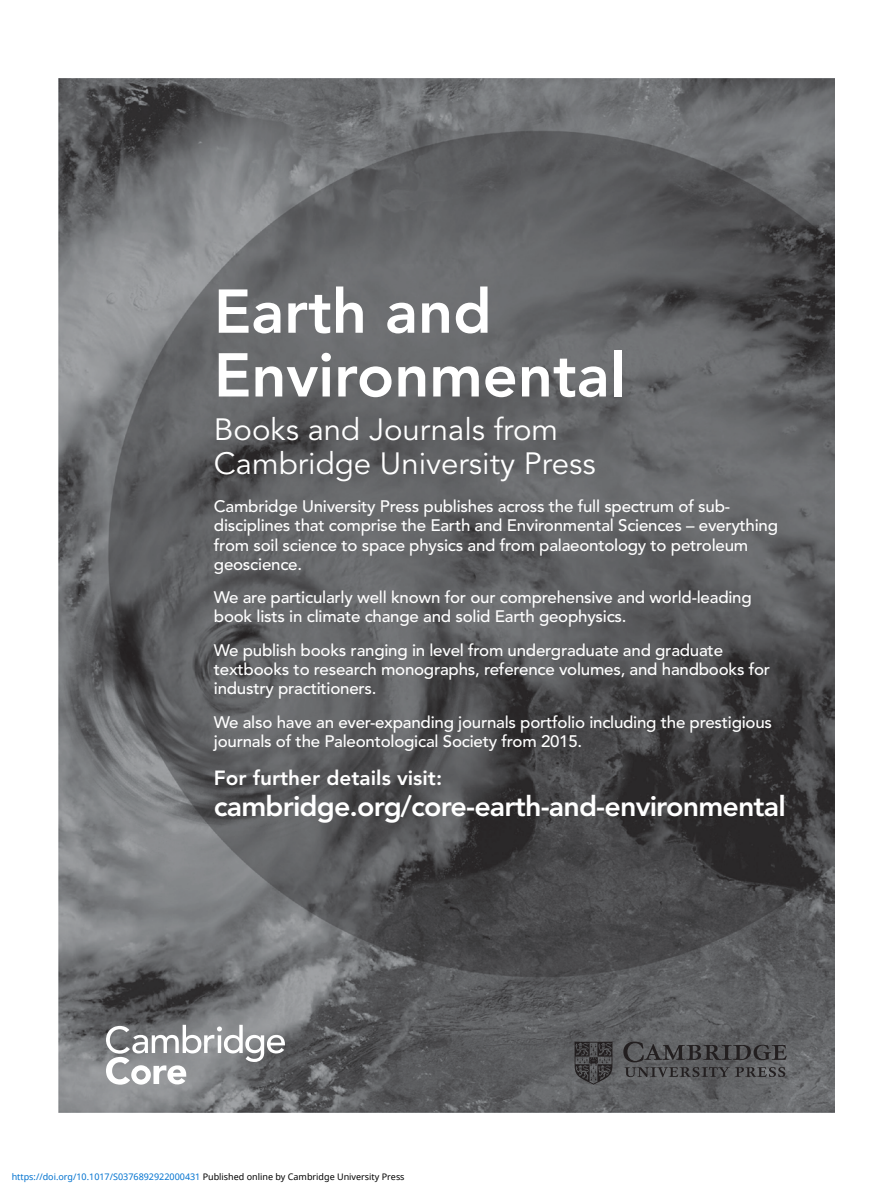
<style>
.page{position:relative;width:893px;height:1191px;background:#fff}
.page>*{position:absolute;margin:0;border:0;box-sizing:border-box;transform-origin:0 0}
.t1{font:800 61.2px/63.8px "Avenir LT Std";color:#fff}
.t2{font:30.6px/33.2px "Avenir LT Std";color:#fff}
.t3{font:800 28.05px "Avenir LT Std";letter-spacing:-.03em;color:#fff}
.t4{font:800 20.4px "Avenir LT Std";color:#fff}
.t5{font:500 16.5px/19px "Avenir LT Std";letter-spacing:-.015em;color:#fff}
.t6{font:9px "Noto Sans";color:#0172cf}
.s1{color:#000}
</style>
<div class="page">
<img style="left:59px;top:79px;width:775px;height:1033px">
<svg style="left:106px;top:1024px;width:179px;height:60px"></svg>
<svg style="left:574px;top:1041px;width:213px;height:43px;background:#525254"></svg>
<h1 class="t1" style="left:214px;top:280px;width:413px">Earth and<br>Environmental</h1>
<h2 class="t2" style="left:214px;top:414px;width:383px">Books and Journals from<br>Cambridge University Press</h2>
<p class="t5" style="left:214px;top:497px;width:566px">Cambridge University Press publishes across the full spectrum of sub&shy;disciplines that comprise the Earth and Environmental Sciences – everything from soil science to space physics and from palaeontology to petroleum geoscience.</p>
<p class="t5" style="left:214px;top:588px;width:539px">We are particularly well known for our comprehensive and world-leading book lists in climate change and solid Earth geophysics.</p>
<p class="t5" style="left:214px;top:641px;width:558px">We publish books ranging in level from undergraduate and graduate textbooks to research monographs, reference volumes, and handbooks for industry practitioners.</p>
<p class="t5" style="left:214px;top:713px;width:560px">We also have an ever-expanding journals portfolio including the prestigious journals of the Paleontological Society from 2015.</p>
<p class="t4" style="left:214px;top:766px;width:230px">For further details visit:</p>
<h3 class="t3" style="left:214px;top:789px;width:573px">cambridge.org/core-earth-and-environmental</h3>
<p class="t6" style="left:12px;top:1170px;width:394px">https://doi.org/10.1017/S0376892922000431 <span class="s1">Published online by Cambridge University Press</span></p>
</div>
